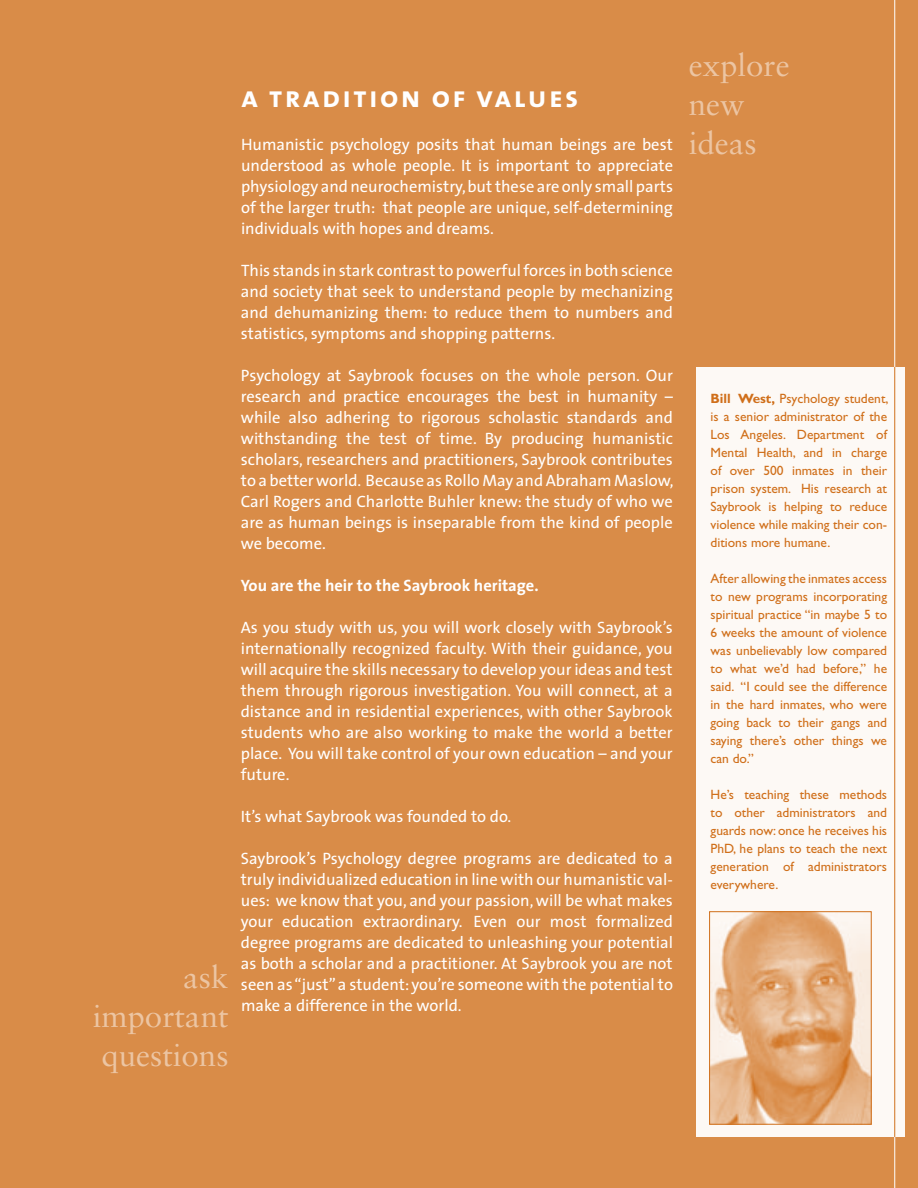
<style>
.page{position:relative;width:918px;height:1188px;background:#d98c48}
.page>*{position:absolute;margin:0;border:0;box-sizing:border-box;transform-origin:0 0}
.t1{font:31.35px/39px "Sabon";color:#ecc5a3;text-align:justify}
.t2{font:30px "The Sans Bold Caps";letter-spacing:.08em;color:#fff}
.t3{font:16.5px/21px "The Sans";color:#fff;text-align:justify}
.t4{font:700 16.5px "The Sans";color:#fff}
.t5{font:13.5px/18px "Gill Sans";color:#d06f1a;text-align:justify}
.s1{font-weight:700}
</style>
<div class="page">
<hr style="left:894px;top:0;width:1px;height:1188px;background:#fff">
<div style="left:696px;top:367px;width:208px;height:770px;background:#fdf9f5"></div>
<img style="left:711px;top:913px;width:159px;height:210px">
<div style="left:709px;top:911px;width:163px;height:214px;border:1px solid #d06f1a"></div>
<hr style="left:894px;top:367px;width:1px;height:770px;background:#d06f1a">
<h1 class="t1" style="left:93px;top:957px;width:137px;text-indent:91px">ask important questions</h1>
<h2 class="t2" style="left:241px;top:72px;width:339px">a tradition of values</h2>
<p class="t3" style="left:241px;top:133px;width:434px">Humanistic psychology posits that human beings are best understood as whole people. It is important to appreciate physiology and neurochemistry,but these are only small parts of the larger truth: that people are unique, self-determining individuals with hopes and dreams.</p>
<p class="t3" style="left:241px;top:259px;width:434px">This stands in stark contrast to powerfulforces in both science and society that seek to understand people by mechanizing and dehumanizing them: to reduce them to numbers and statistics, symptoms and shopping patterns.</p>
<p class="t3" style="left:241px;top:364px;width:434px">Psychology at Saybrook focuses on the whole person. Our research and practice encourages the best in humanity – while also adhering to rigorous scholastic standards and withstanding the test of time. By producing humanistic scholars, researchers and practitioners, Saybrook contributes to a betterworld. Because as Rollo May andAbraham Maslow, Carl Rogers and Charlotte Buhler knew: the study of who we are as human beings is inseparable from the kind of people we become.</p>
<p class="t4" style="left:241px;top:572px;width:299px">You are the heir to the Saybrook heritage.</p>
<p class="t3" style="left:241px;top:616px;width:434px">As you study with us, you will work closely with Saybrook’s internationally recognized faculty. With their guidance, you will acquire the skills necessary to develop your ideas and test them through rigorous investigation. You will connect, at a distance and in residential experiences, with other Saybrook students who are also working to make the world a better place. You will take control of your own education – and your future.</p>
<p class="t3" style="left:241px;top:805px;width:272px">It’s what Saybrook was founded to do.</p>
<p class="t3" style="left:241px;top:847px;width:434px">Saybrook’s Psychology degree programs are dedicated to a truly individualized education in line with our humanistic val&shy;ues: we know that you, and your passion,will be what makes your education extraordinary. Even our most formalized degree programs are dedicated to unleashing your potential as both a scholar and a practitioner. At Saybrook you are not seen as“just”a student: you’re someone with the potential to make a difference in the world.</p>
<h1 class="t1" style="left:689px;top:46px;width:103px;text-align:left">explore new ideas</h1>
<p class="t5" style="left:711px;top:389px;width:179px;text-align:left"><span class="s1">Bill West,</span> Psychology student, is a senior administrator of the<br>Los Angeles. Department of<br>Mental Health, and in charge of over 500 inmates in their prison system. His research at<br>Saybrook is helping to reduce violence while making their con&shy;ditions more humane.</p>
<p class="t5" style="left:711px;top:569px;width:178px">After allowing the inmates access to new programs incorporating spiritual practice “in maybe 5 to 6 weeks the amount of violence was unbelievably low compared to what we’d had before,” he said. “I could see the difference in the hard inmates, who were going back to their gangs and saying there’s other things we can do.”</p>
<p class="t5" style="left:711px;top:785px;width:178px">He’s teaching these methods to other administrators and guards now: once he receives his PhD, he plans to teach the next generation of administrators everywhere.</p>
</div>
